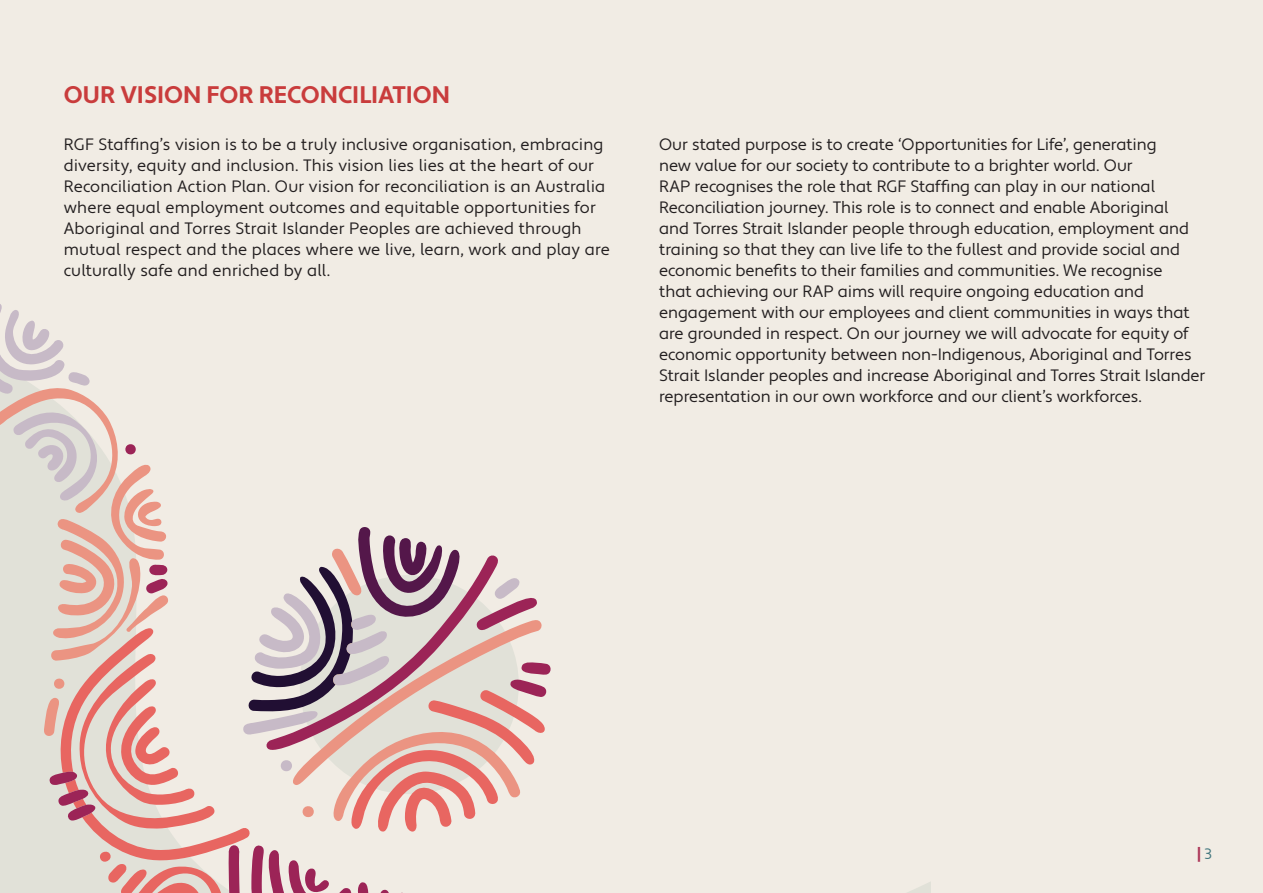
<style>
.page{position:relative;width:1263px;height:893px;background:#f1ece4}
.page>*{position:absolute;margin:0;border:0;box-sizing:border-box;transform-origin:0 0}
.RGF_ORANGE_HEADING_B{font:700 24px "Apertura";color:#c93c3c}
.t1{font:16.5px/21px "Apertura";letter-spacing:-.005em;color:#231f20}
.t2{font:700 16.5px "Apertura";color:#ad3859}
.s1{font-weight:400;font-size:15px;color:#40757d}
</style>
<div class="page">
<svg style="left:0;top:304px;width:551px;height:589px"></svg>
<p class="RGF_ORANGE_HEADING_B" style="left:64px;top:80px;width:388px">OUR VISION FOR RECONCILIATION</p>
<p class="t1" style="left:64px;top:134px;width:548px">RGF Staffing’s vision is to be a truly inclusive organisation, embracing diversity, equity and inclusion. This vision lies lies at the heart of our Reconciliation Action Plan. Our vision for reconciliation is an Australia where equal employment outcomes and equitable opportunities for Aboriginal and Torres Strait Islander Peoples are achieved through mutual respect and the places where we live, learn, work and play are culturally safe and enriched by all.</p>
<p class="t1" style="left:659px;top:134px;width:548px">Our stated purpose is to create ‘Opportunities for Life’, generating<br>new value for our society to contribute to a brighter world. Our<br>RAP recognises the role that RGF Staffing can play in our national Reconciliation journey. This role is to connect and enable Aboriginal<br>and Torres Strait Islander people through education, employment and training so that they can live life to the fullest and provide social and economic benefits to their families and communities. We recognise<br>that achieving our RAP aims will require ongoing education and engagement with our employees and client communities in ways that are grounded in respect. On our journey we will advocate for equity of economic opportunity between non-Indigenous, Aboriginal and Torres Strait Islander peoples and increase Aboriginal and Torres Strait Islander representation in our own workforce and our client’s workforces.</p>
<p class="t2" style="left:1197px;top:843px;width:17px">|<span class="s1">3</span></p>
</div>
